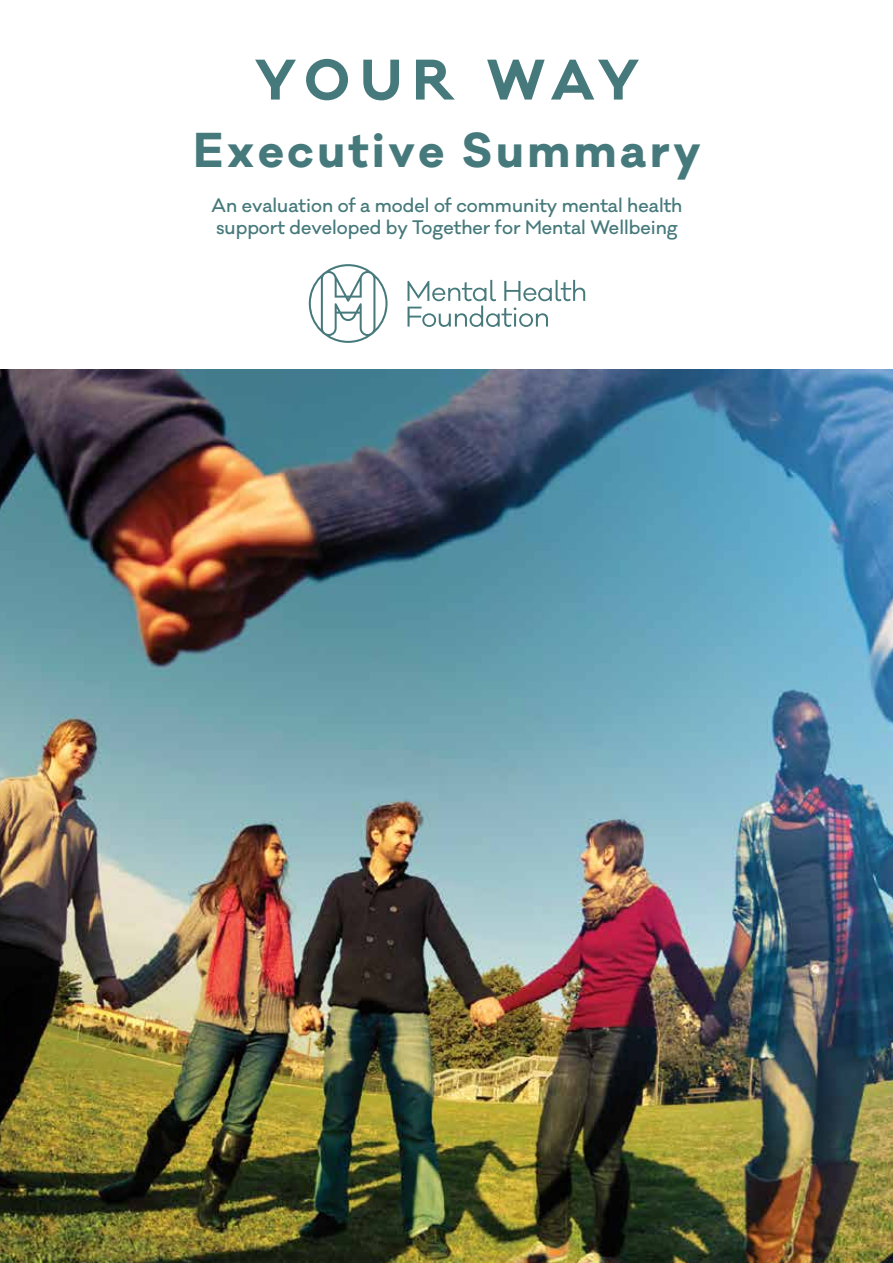
<style>
.page{position:relative;width:893px;height:1263px;background:#fff}
.page>*{position:absolute;margin:0;border:0;box-sizing:border-box;transform-origin:0 0}
.t1{font:700 52.5px "Galano Classic";letter-spacing:.15em;color:#46797b}
.t2{font:700 45px "Galano Classic";letter-spacing:.08em;color:#46797b}
.t3{font:500 18px/21.6px "Galano Classic";color:#46797b}
</style>
<div class="page">
<svg style="left:407px;top:280px;width:178px;height:47px"></svg>
<svg style="left:309px;top:264px;width:79px;height:79px"></svg>
<img style="left:0;top:370px;width:893px;height:893px">
<h1 class="t1" style="left:255px;top:45px;width:386px">YOUR WAY</h1>
<h2 class="t2" style="left:193px;top:120px;width:509px">Executive Summary</h2>
<p class="t3" style="left:212px;top:195px;width:472px">An evaluation of a model of community mental health support developed by Together for Mental Wellbeing</p>
</div>
